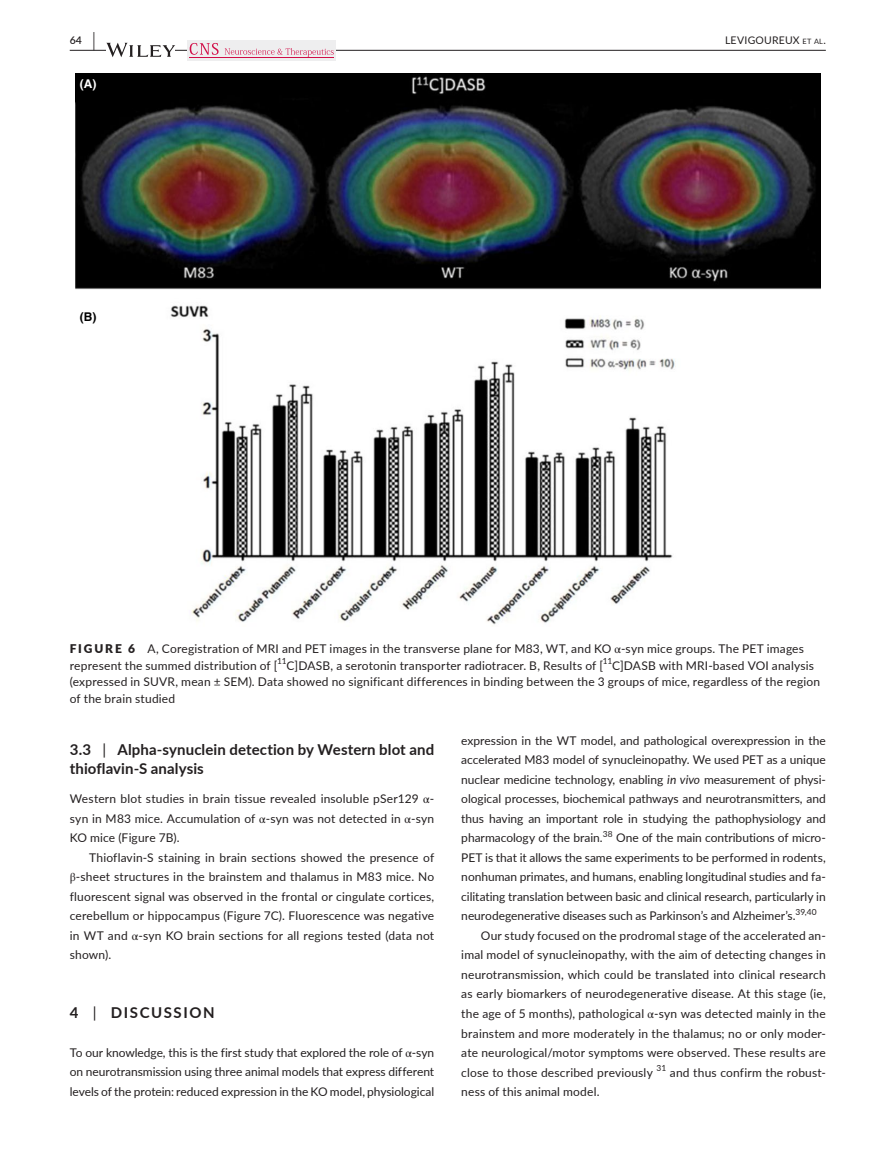
<style>
.page{position:relative;width:893px;height:1174px;background:#fff}
.page>*{position:absolute;margin:0;border:0;box-sizing:border-box;transform-origin:0 0}
.t1{font:700 15px/19.5px "Lato";letter-spacing:.01em;color:#231f20}
.t2{font:700 15px "Lato";letter-spacing:.11em;color:#231f20}
.t3{font:12px/19.5px "Lato";letter-spacing:.01em;color:#231f20;text-align:justify}
.t4{font:700 12px "Helvetica";color:#fff}
.t5{font:700 12px "Helvetica";color:#000}
.t6{font:10.5px "Lato";letter-spacing:.02em;color:#231f20}
.t7{font:600 10.5px "Lato";color:#231f20}
.t8{font:8.4px "Lato";letter-spacing:-.005em;color:#231f20}
.s1{font-size:19.5px}
.s2{font-size:7.35px}
.s3{font-weight:900}
.s4{font-family:"STIX"}
.s5{font-weight:400}
.s6{font-style:italic}
</style>
<div class="page">
<hr style="left:70px;top:50px;width:756px;height:1px;background:#231f20">
<svg style="left:106px;top:43px;width:69px;height:14px"></svg>
<div style="left:187px;top:40px;width:149px;height:21px;background:#eeeeef"></div>
<hr style="left:189px;top:57px;width:145px;height:1px;background:#d10d47">
<svg style="left:190px;top:43px;width:29px;height:12px"></svg>
<svg style="left:225px;top:48px;width:109px;height:9px"></svg>
<img style="left:75px;top:73px;width:745px;height:552px">
<p class="t7" style="left:70px;top:33px;width:27px">64 <span class="s1">|</span></p>
<p class="t6" style="left:725px;top:33px;width:102px">LEVIGOUREUX <span class="s2">et al</span>.</p>
<p class="t4" style="left:80px;top:77px;width:18px">(A)</p>
<p class="t5" style="left:80px;top:309px;width:18px">(B)</p>
<p class="t3" style="left:70px;top:640px;width:736px;line-height:16.5px"><span class="s3">FIGURE 6</span> A, Coregistration of MRI and PET images in the transverse plane for M83, WT, and KO <span class="s4">α</span>-syn mice groups. The PET images represent the summed distribution of [</p>
<p class="t8" style="left:277px;top:655px;width:11px">11</p>
<p class="t3" style="left:286px;top:655px;width:318px">C]DASB, a serotonin transporter radiotracer. B, Results of [</p>
<p class="t8" style="left:603px;top:655px;width:11px">11</p>
<p class="t3" style="left:70px;top:656px;width:752px;line-height:16.5px;text-align:left;text-indent:542px">C]DASB with MRI-based VOI analysis (expressed in SUVR, mean ± SEM). Data showed no significant differences in binding between the 3 groups of mice, regardless of the region of the brain studied</p>
<p class="t1" style="left:70px;top:738px;width:366px">3.3 <span class="s5">|</span> Alpha-synuclein detection by Western blot and thioflavin-S analysis</p>
<p class="t3" style="left:70px;top:788px;width:366px">Western blot studies in brain tissue revealed insoluble pSer129 <span class="s4">α&shy;</span>syn in M83 mice. Accumulation of <span class="s4">α</span>-syn was not detected in <span class="s4">α</span>-syn KO mice (Figure 7B).</p>
<p class="t3" style="left:70px;top:847px;width:366px;text-indent:20px">Thioflavin-S staining in brain sections showed the presence of <span class="s4">β</span>-sheet structures in the brainstem and thalamus in M83 mice. No fluorescent signal was observed in the frontal or cingulate cortices, cerebellum or hippocampus (Figure 7C). Fluorescence was negative in WT and <span class="s4">α</span>-syn KO brain sections for all regions tested (data not shown).</p>
<p class="t2" style="left:70px;top:1001px;width:147px">4 <span class="s5">|</span> DISCUSSION</p>
<p class="t3" style="left:70px;top:1042px;width:366px">To our knowledge, this is the first study that explored the role of <span class="s4">α</span>-syn on neurotransmission using three animal models that express different levels of the protein: reduced expression in the KO model, physiological</p>
<p class="t3" style="left:461px;top:730px;width:366px">expression in the WT model, and pathological overexpression in the accelerated M83 model of synucleinopathy. We used PET as a unique nuclear medicine technology, enabling <span class="s6">in vivo</span> measurement of physi&shy;ological processes, biochemical pathways and neurotransmitters, and thus having an important role in studying the pathophysiology and pharmacology of the brain.</p>
<p class="t8" style="left:603px;top:828px;width:11px">38</p>
<p class="t3" style="left:461px;top:827px;width:366px;text-indent:155px">One of the main contributions of micro-PET is that it allows the same experiments to be performed in rodents, nonhuman primates, and humans, enabling longitudinal studies and fa&shy;cilitating translation between basic and clinical research, particularly in neurodegenerative diseases such as Parkinson’s and Alzheimer’s.</p>
<p class="t8" style="left:796px;top:906px;width:23px">39,40</p>
<p class="t3" style="left:461px;top:925px;width:366px;text-indent:20px">Our study focused on the prodromal stage of the accelerated an&shy;imal model of synucleinopathy, with the aim of detecting changes in neurotransmission, which could be translated into clinical research as early biomarkers of neurodegenerative disease. At this stage (ie, the age of 5 months), pathological <span class="s4">α</span>-syn was detected mainly in the brainstem and more moderately in the thalamus; no or only moder&shy;ate neurological/motor symptoms were observed. These results are close to those described previously <sup>31</sup> and thus confirm the robust&shy;ness of this animal model.</p>
</div>
